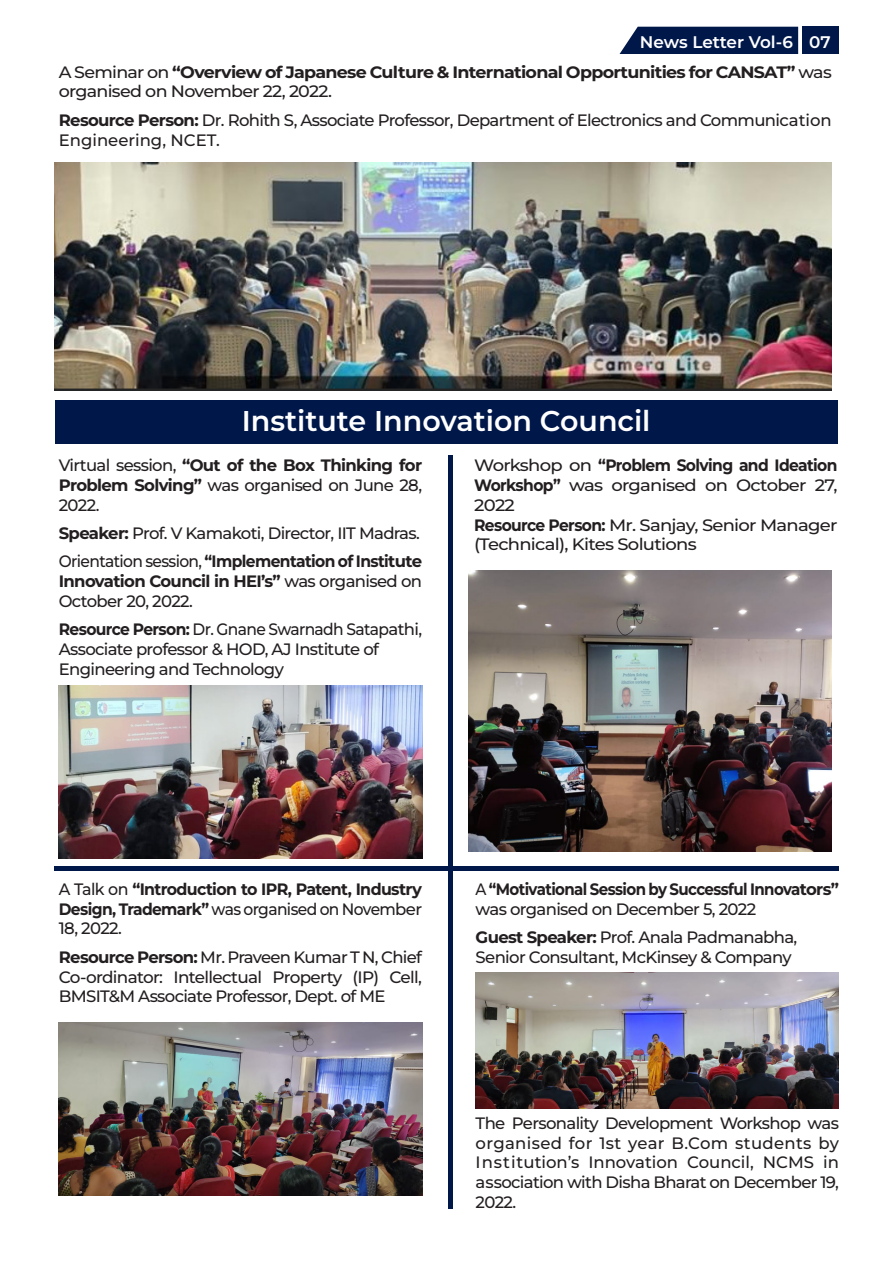
<style>
.page{position:relative;width:893px;height:1263px;background:#fff}
.page>*{position:absolute;margin:0;border:0;box-sizing:border-box;transform-origin:0 0}
.t1{font:600 28.5px "Montserrat";color:#fff}
.t2{font:600 16.8px "Montserrat";letter-spacing:-.005em;color:#fff}
.t3{font:500 16.5px/19.8px "Montserrat";letter-spacing:-.04em;color:#231f20;text-align:justify}
.t4{font:500 16.5px/19.8px "Montserrat";letter-spacing:-.04em;color:#231f20;text-align:justify;scale:1.09 1}
.t5{font:700 16.5px/19.8px "Montserrat";letter-spacing:-.04em;color:#231f20;scale:1.06 1}
.t6{font:700 16.5px/19.8px "Montserrat";letter-spacing:-.04em;color:#231f20;text-align:justify;scale:.94 1}
.t7{font:700 16.5px/19.8px "Montserrat";letter-spacing:-.04em;color:#231f20;text-align:justify;scale:.96 1}
.t8{font:500 16.5px/19.8px "Montserrat";letter-spacing:-.04em;color:#231f20;scale:.94 1}
.t9{font:700 16.5px/19.8px "Montserrat";letter-spacing:-.04em;color:#231f20;scale:.91 1}
.t10{font:500 16.5px "Montserrat";color:#231f20}
.s1{font-weight:500}
.s2{font-weight:700}
</style>
<div class="page">
<div style="left:620px;top:27px;width:178px;height:27px;background:#00174a"></div>
<div style="left:802px;top:27px;width:37px;height:27px;background:#00174a"></div>
<img style="left:55px;top:162px;width:777px;height:228px">
<div style="left:55px;top:400px;width:782px;height:44px;background:#00174a"></div>
<img style="left:59px;top:686px;width:363px;height:173px">
<img style="left:59px;top:1022px;width:363px;height:173px">
<img style="left:476px;top:972px;width:363px;height:137px">
<img style="left:468px;top:570px;width:364px;height:281px">
<div style="left:448px;top:455px;width:5px;height:754px;background:#00174a"></div>
<div style="left:54px;top:866px;width:785px;height:5px;background:#00174a"></div>
<p class="t2" style="left:640px;top:31px;width:154px">News Letter Vol-6</p>
<p class="t2" style="left:809px;top:31px;width:23px">07</p>
<p class="t5" style="left:59px;top:61px;width:731px"><span class="s1">A Seminar on</span> “Overview of Japanese Culture &amp; International Opportunities for CANSAT” <span class="s1">was organised on November 22, 2022.</span></p>
<p class="t3" style="left:59px;top:110px;width:774px"><span class="s2">Resource Person:</span> Dr. Rohith S, Associate Professor, Department of Electronics and Communication</p>
<p class="t10" style="left:59px;top:129px;width:163px">Engineering, NCET.</p>
<p class="t1" style="left:242px;top:402px;width:410px">Institute Innovation Council</p>
<p class="t3" style="left:59px;top:455px;width:365px">Virtual session, <span class="s2">“Out of the Box Thinking for Problem Solving”</span> was organised on June 28, 2022.</p>
<p class="t3" style="left:59px;top:523px;width:363px"><span class="s2">Speaker:</span> Prof. V Kamakoti, Director, IIT Madras.</p>
<p class="t6" style="left:59px;top:551px;width:388px"><span class="s1">Orientation session,</span> “Implementation of Institute Innovation Council in HEI’s” <span class="s1">was organised on October 20, 2022.</span></p>
<p class="t8" style="left:59px;top:619px;width:388px"><span class="s2">Resource Person:</span> Dr. Gnane Swarnadh Satapathi,<br>Associate professor &amp; HOD, AJ Institute of</p>
<p class="t3" style="left:59px;top:659px;width:227px">Engineering and Technology</p>
<p class="t4" style="left:474px;top:455px;width:335px">Workshop on <span class="s2">“Problem Solving and Ideation Workshop”</span> was organised on October 27, 2022</p>
<p class="t4" style="left:474px;top:514px;width:335px"><span class="s2">Resource Person:</span> Mr. Sanjay, Senior Manager (Technical), Kites Solutions</p>
<p class="t7" style="left:59px;top:879px;width:380px"><span class="s1">A Talk on</span> “Introduction to IPR, Patent, Industry Design, Trademark” <span class="s1">was organised on November 18, 2022.</span></p>
<p class="t3" style="left:59px;top:946px;width:365px"><span class="s2">Resource Person:</span> Mr. Praveen Kumar T N, Chief Co-ordinator: Intellectual Property (IP) Cell, BMSIT&amp;M Associate Professor, Dept. of ME</p>
<p class="t9" style="left:476px;top:879px;width:401px"><span class="s1">A</span> “Motivational Session by Successful Innovators” <span class="s1">was organised on December 5, 2022</span></p>
<p class="t3" style="left:476px;top:927px;width:323px"><span class="s2">Guest Speaker:</span> Prof. Anala Padmanabha,</p>
<p class="t3" style="left:476px;top:946px;width:318px">Senior Consultant, McKinsey &amp; Company</p>
<p class="t3" style="left:476px;top:1112px;width:365px">The Personality Development Workshop was organised for 1st year B.Com students by Institution’s Innovation Council, NCMS in association with Disha Bharat on December 19, 2022.</p>
</div>
